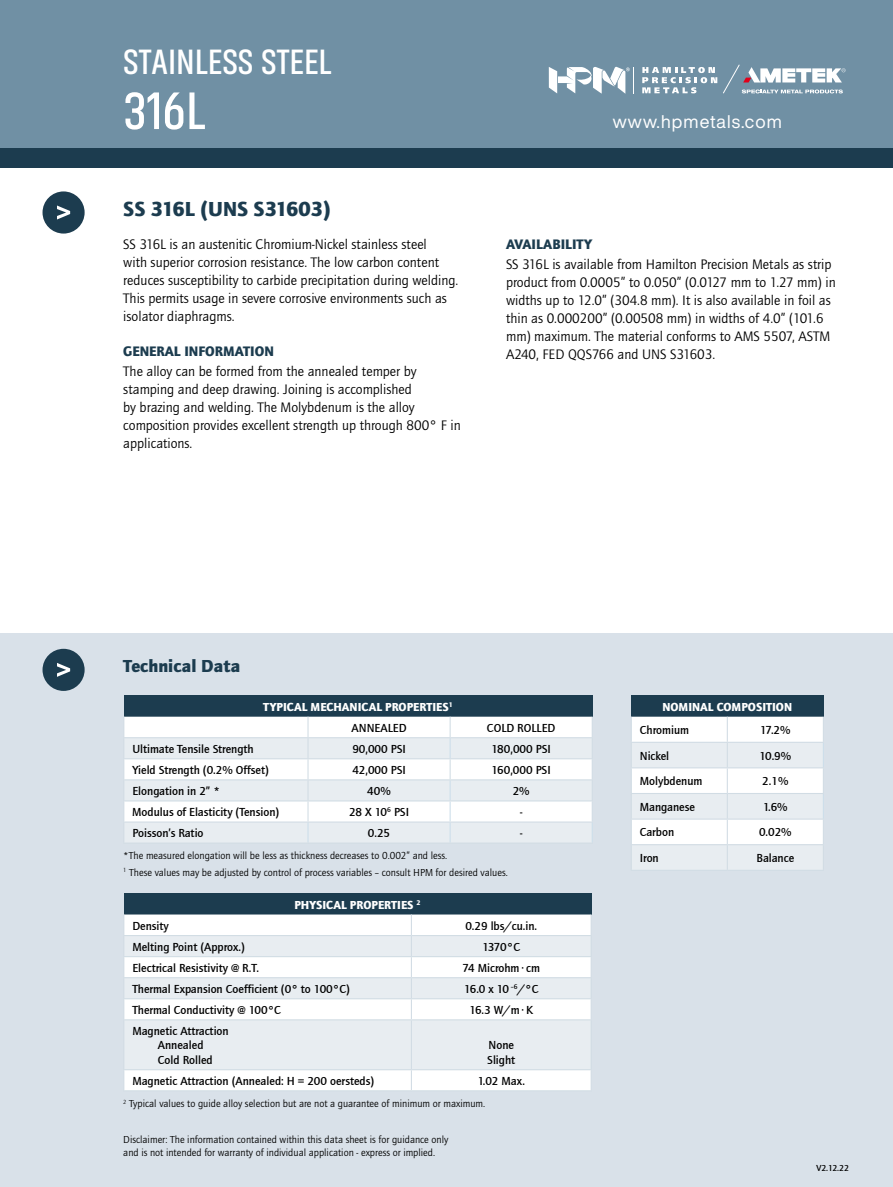
<style>
.page{position:relative;width:893px;height:1187px;background:#fff}
.page>*{position:absolute;margin:0;border:0;box-sizing:border-box;transform-origin:0 0}
.t1{font:600 54px "Akhand";color:#fff}
.t2{font:600 36px "Akhand";color:#fff}
.t3{font:900 21px "Quay Sans ITC Pro";color:#1c3c4f}
.t4{font:18px "Helvetica Now Display";letter-spacing:.06em;color:#fff}
.t5{font:900 18px "Quay Sans ITC Pro";color:#1c3c4f}
.t6{font:14.25px/18px "Quay Sans ITC Pro";color:#000}
.t7{font:900 14.25px "Quay Sans ITC Pro";color:#1c3c4f}
.t8{font:12px/14.4px "Quay Sans Md ITCTT";color:#000}
.t9{font:900 12px "Quay Sans ITC Pro";color:#fff}
.t10{font:10.5px/13.5px "Quay Sans ITC Pro";color:#000}
.t11{font:9px "Quay Sans Md ITCTT";color:#000}
</style>
<div class="page">
<div style="left:0;top:0;width:893px;height:149px;background:#7090a4"></div>
<div style="left:0;top:149px;width:893px;height:19px;background:#1c3c4f"></div>
<svg style="left:642px;top:65px;width:203px;height:29px"></svg>
<svg style="left:549px;top:67px;width:85px;height:27px"></svg>
<div style="left:0;top:634px;width:893px;height:552px;background:#d9e1e9"></div>
<div style="left:43px;top:191px;width:42px;height:42px;background:#1c3c4f;border-radius:50%"></div>
<svg style="left:57px;top:205px;width:13px;height:14px"></svg>
<div style="left:43px;top:648px;width:42px;height:43px;background:#1c3c4f;border-radius:50%"></div>
<svg style="left:57px;top:663px;width:13px;height:13px"></svg>
<div style="left:631px;top:695px;width:192px;height:21px;background:#1c3c4f"></div>
<svg style="left:631px;top:716px;width:193px;height:153px"></svg>
<hr style="left:727px;top:869px;width:97px;height:1px;background:#d1dce4">
<div style="left:124px;top:695px;width:468px;height:21px;background:#1c3c4f"></div>
<div style="left:124px;top:716px;width:468px;height:21px;background:#fff"></div>
<svg style="left:124px;top:739px;width:468px;height:103px;fill:#e8edf1"></svg>
<hr style="left:450px;top:737px;width:143px;height:1px;background:#d1dce4">
<hr style="left:123px;top:737px;width:185px;height:1px;background:#d1dce4">
<hr style="left:307px;top:738px;width:2px;height:20px;background:#d1dce4">
<hr style="left:307px;top:780px;width:2px;height:20px;background:#d1dce4">
<hr style="left:307px;top:801px;width:2px;height:20px;background:#d1dce4">
<hr style="left:307px;top:716px;width:2px;height:21px;background:#d1dce4">
<hr style="left:308px;top:737px;width:142px;height:1px;background:#d1dce4">
<hr style="left:123px;top:758px;width:185px;height:1px;background:#d1dce4">
<hr style="left:123px;top:779px;width:185px;height:1px;background:#d1dce4">
<hr style="left:308px;top:758px;width:142px;height:1px;background:#d1dce4">
<hr style="left:307px;top:759px;width:2px;height:20px;background:#d1dce4">
<hr style="left:308px;top:779px;width:142px;height:1px;background:#d1dce4">
<hr style="left:450px;top:758px;width:143px;height:1px;background:#d1dce4">
<hr style="left:450px;top:779px;width:143px;height:1px;background:#d1dce4">
<hr style="left:123px;top:800px;width:185px;height:1px;background:#d1dce4">
<hr style="left:308px;top:800px;width:142px;height:1px;background:#d1dce4">
<hr style="left:450px;top:800px;width:143px;height:1px;background:#d1dce4">
<hr style="left:123px;top:821px;width:185px;height:1px;background:#d1dce4">
<hr style="left:308px;top:821px;width:142px;height:1px;background:#d1dce4">
<hr style="left:450px;top:821px;width:143px;height:1px;background:#d1dce4">
<hr style="left:307px;top:822px;width:2px;height:20px;background:#ccdeea">
<svg style="left:450px;top:716px;width:1px;height:126px"></svg>
<hr style="left:123px;top:842px;width:185px;height:1px;background:#d1dce4">
<hr style="left:308px;top:842px;width:142px;height:1px;background:#d1dce4">
<hr style="left:450px;top:842px;width:143px;height:1px;background:#d1dce4">
<div style="left:124px;top:893px;width:467px;height:21px;background:#1c3c4f"></div>
<div style="left:124px;top:914px;width:467px;height:176px;background:#fff"></div>
<svg style="left:124px;top:936px;width:467px;height:133px;fill:#e8edf1"></svg>
<hr style="left:123px;top:956px;width:288px;height:1px;background:#d1dce4">
<hr style="left:123px;top:977px;width:288px;height:1px;background:#d1dce4">
<hr style="left:123px;top:998px;width:288px;height:1px;background:#d1dce4">
<hr style="left:411px;top:956px;width:181px;height:1px;background:#d1dce4">
<hr style="left:411px;top:977px;width:181px;height:1px;background:#d1dce4">
<hr style="left:411px;top:998px;width:181px;height:1px;background:#d1dce4">
<hr style="left:123px;top:935px;width:288px;height:1px;background:#d1dce4">
<svg style="left:411px;top:914px;width:1px;height:105px"></svg>
<hr style="left:411px;top:935px;width:181px;height:1px;background:#d1dce4">
<hr style="left:123px;top:1019px;width:288px;height:1px;background:#d1dce4">
<hr style="left:123px;top:1020px;width:1px;height:49px;background:#d1dce4">
<hr style="left:123px;top:1069px;width:288px;height:1px;background:#d1dce4">
<hr style="left:123px;top:1090px;width:288px;height:1px;background:#d1dce4">
<hr style="left:411px;top:1019px;width:181px;height:1px;background:#d1dce4">
<hr style="left:411px;top:1020px;width:1px;height:49px;background:#d1dce4">
<hr style="left:591px;top:1020px;width:1px;height:49px;background:#d1dce4">
<hr style="left:411px;top:1069px;width:181px;height:1px;background:#d1dce4">
<svg style="left:411px;top:1070px;width:1px;height:20px"></svg>
<hr style="left:411px;top:1090px;width:181px;height:1px;background:#d1dce4">
<h2 class="t2" style="left:123px;top:43px;width:210px">STAINLESS STEEL</h2>
<h1 class="t1" style="left:123px;top:82px;width:83px">316L</h1>
<h3 class="t3" style="left:123px;top:195px;width:209px">SS 316L (UNS S31603)</h3>
<p class="t6" style="left:123px;top:235px;width:336px">SS 316L is an austenitic Chromium-Nickel stainless steel<br>with superior corrosion resistance. The low carbon content reduces susceptibility to carbide precipitation during welding.<br>This permits usage in severe corrosive environments such as isolator diaphragms.</p>
<p class="t7" style="left:123px;top:342px;width:152px">GENERAL INFORMATION</p>
<p class="t6" style="left:123px;top:362px;width:339px">The alloy can be formed from the annealed temper by stamping and deep drawing. Joining is accomplished<br>by brazing and welding. The Molybdenum is the alloy composition provides excellent strength up through 800° F in applications.</p>
<p class="t4" style="left:613px;top:110px;width:171px">www.hpmetals.com</p>
<p class="t7" style="left:506px;top:235px;width:88px">AVAILABILITY</p>
<p class="t6" style="left:506px;top:255px;width:331px">SS 316L is available from Hamilton Precision Metals as strip product from 0.0005” to 0.050” (0.0127 mm to 1.27 mm) in widths up to 12.0” (304.8 mm). It is also available in foil as thin as 0.000200” (0.00508 mm) in widths of 4.0” (101.6 mm) maximum. The material conforms to AMS 5507, ASTM A240, FED QQS766 and UNS S31603.</p>
<p class="t5" style="left:123px;top:654px;width:118px">Technical Data</p>
<p class="t9" style="left:263px;top:698px;width:191px">TYPICAL MECHANICAL PROPERTIES<sup>1</sup></p>
<p class="t8" style="left:352px;top:720px;width:56px">ANNEALED</p>
<p class="t8" style="left:487px;top:720px;width:70px">COLD ROLLED</p>
<p class="t8" style="left:132px;top:741px;width:123px">Ultimate Tensile Strength</p>
<p class="t8" style="left:352px;top:741px;width:55px">90,000 PSI</p>
<p class="t8" style="left:492px;top:741px;width:61px">180,000 PSI</p>
<p class="t8" style="left:132px;top:762px;width:138px">Yield Strength (0.2% Offset)</p>
<p class="t8" style="left:352px;top:762px;width:55px">42,000 PSI</p>
<p class="t8" style="left:492px;top:762px;width:61px">160,000 PSI</p>
<p class="t8" style="left:132px;top:783px;width:89px">Elongation in 2” *</p>
<p class="t8" style="left:367px;top:783px;width:25px">40%</p>
<p class="t8" style="left:513px;top:783px;width:18px">2%</p>
<p class="t8" style="left:132px;top:804px;width:148px">Modulus of Elasticity (Tension)</p>
<p class="t8" style="left:349px;top:804px;width:62px">28 X 10<sup>6</sup> PSI</p>
<p class="t8" style="left:520px;top:804px;width:4px">-</p>
<p class="t8" style="left:132px;top:825px;width:73px">Poisson’s Ratio</p>
<p class="t8" style="left:368px;top:825px;width:24px">0.25</p>
<p class="t8" style="left:520px;top:825px;width:4px">-</p>
<p class="t10" style="left:123px;top:847px;width:386px;line-height:16.2px">*The measured elongation will be less as thickness decreases to 0.002” and less.<br><sup>1</sup> These values may be adjusted by control of process variables – consult HPM for desired values.</p>
<p class="t9" style="left:294px;top:896px;width:128px">PHYSICAL PROPERTIES <sup>2</sup></p>
<p class="t8" style="left:132px;top:918px;width:38px">Density</p>
<p class="t8" style="left:465px;top:918px;width:73px">0.29 lbs/cu.in.</p>
<p class="t8" style="left:132px;top:939px;width:114px">Melting Point (Approx.)</p>
<p class="t8" style="left:482px;top:939px;width:39px">1370°C</p>
<p class="t8" style="left:132px;top:960px;width:128px">Electrical Resistivity @ R.T.</p>
<p class="t8" style="left:463px;top:960px;width:79px">74 Microhm·cm</p>
<p class="t8" style="left:132px;top:981px;width:219px">Thermal Expansion Coefficient (0° to 100°C)</p>
<p class="t8" style="left:464px;top:981px;width:76px">16.0 x 10 <sup>–6</sup>/°C</p>
<p class="t8" style="left:132px;top:1002px;width:150px">Thermal Conductivity @ 100°C</p>
<p class="t8" style="left:469px;top:1002px;width:65px">16.3 W/m·K</p>
<p class="t8" style="left:158px;top:1023px;width:72px;text-indent:-26px">Magnetic Attraction<br>Annealed<br>Cold Rolled</p>
<p class="t8" style="left:487px;top:1037px;width:30px">None<br>Slight</p>
<p class="t8" style="left:132px;top:1073px;width:243px">Magnetic Attraction (Annealed: H = 200 oersteds)</p>
<p class="t8" style="left:478px;top:1073px;width:49px">1.02 Max.</p>
<p class="t10" style="left:123px;top:1096px;width:363px"><sup>2</sup> Typical values to guide alloy selection but are not a guarantee of minimum or maximum.</p>
<p class="t10" style="left:123px;top:1132px;width:327px">Disclaimer: The information contained within this data sheet is for guidance only and is not intended for warranty of individual application - express or implied.</p>
<p class="t9" style="left:662px;top:698px;width:131px">NOMINAL COMPOSITION</p>
<p class="t8" style="left:640px;top:722px;width:51px">Chromium</p>
<p class="t8" style="left:760px;top:722px;width:32px">17.2%</p>
<p class="t8" style="left:640px;top:748px;width:31px">Nickel</p>
<p class="t8" style="left:759px;top:748px;width:33px">10.9%</p>
<p class="t8" style="left:640px;top:773px;width:64px">Molybdenum</p>
<p class="t8" style="left:762px;top:773px;width:28px">2.1%</p>
<p class="t8" style="left:640px;top:799px;width:57px">Manganese</p>
<p class="t8" style="left:763px;top:799px;width:26px">1.6%</p>
<p class="t8" style="left:640px;top:825px;width:36px">Carbon</p>
<p class="t8" style="left:759px;top:825px;width:34px">0.02%</p>
<p class="t8" style="left:640px;top:850px;width:20px">Iron</p>
<p class="t8" style="left:756px;top:850px;width:39px">Balance</p>
<p class="t11" style="left:816px;top:1162px;width:34px">V2.12.22</p>
</div>
